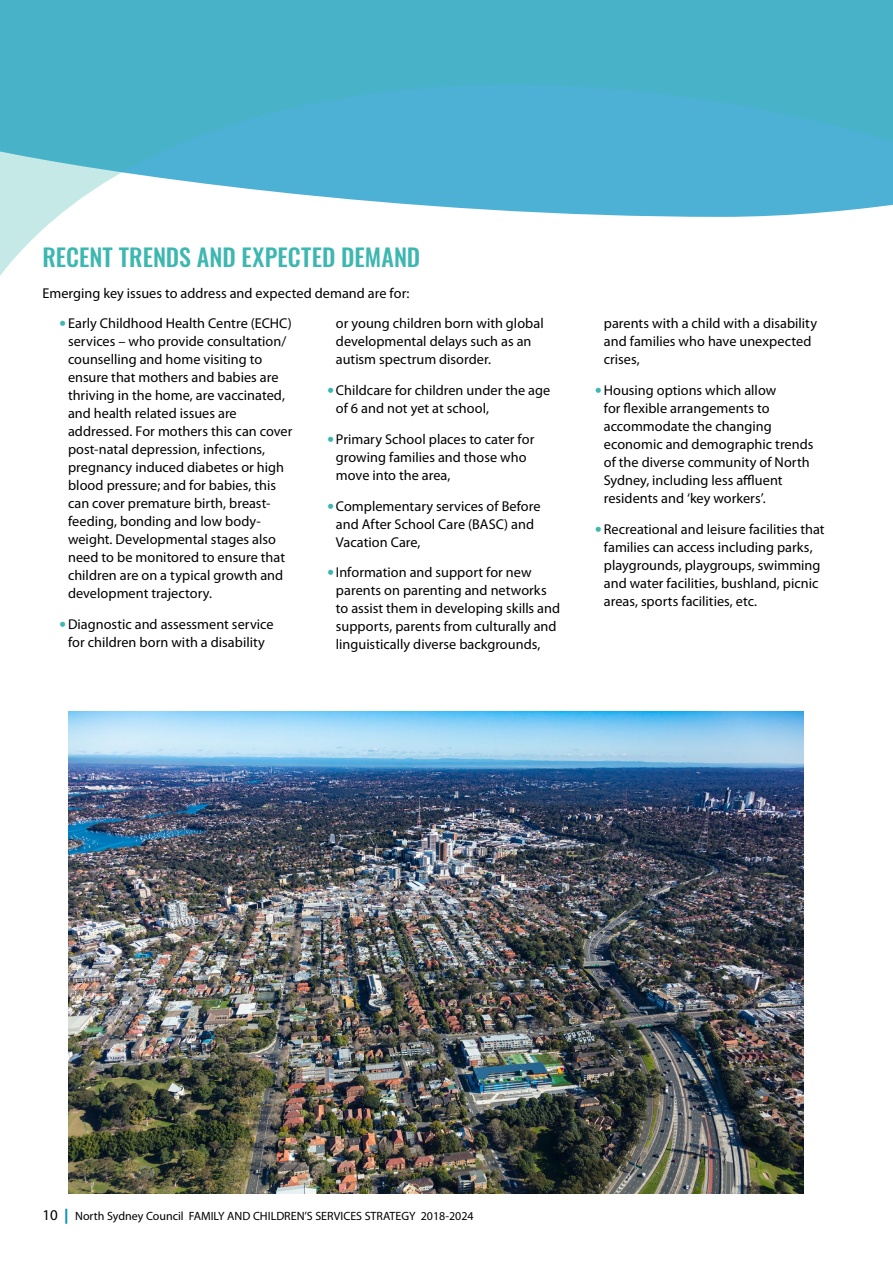
<style>
.page{position:relative;width:893px;height:1263px;background:#fff}
.page>*{position:absolute;margin:0;border:0;box-sizing:border-box;transform-origin:0 0}
.t1{font:500 24px "Oswald";letter-spacing:.005em;color:#3db7b0}
.t2{font:14.25px/18px "Myriad Pro";color:#000}
.t3{font:12px "Myriad Pro";color:#000}
.s1{font-weight:900;font-size:18px;color:#3db7b0}
.s2{font-size:15px}
.s3{font-weight:900;font-size:15px;color:#008fc3}
</style>
<div class="page">
<svg style="left:0;top:0;width:893px;height:276px"></svg>
<img style="left:69px;top:711px;width:734px;height:483px">
<h1 class="t1" style="left:43px;top:244px;width:379px">RECENT TRENDS AND EXPECTED DEMAND</h1>
<p class="t2" style="left:43px;top:284px;width:368px">Emerging key issues to address and expected demand are for:</p>
<p class="t2" style="left:68px;top:315px;width:226px;text-indent:-9px"><span class="s1">•</span> Early Childhood Health Centre (ECHC) services – who provide consultation/ counselling and home visiting to ensure that mothers and babies are thriving in the home, are vaccinated, and health related issues are addressed. For mothers this can cover post-natal depression, infections, pregnancy induced diabetes or high blood pressure; and for babies, this can cover premature birth, breast&shy;feeding, bonding and low body&shy;weight. Developmental stages also need to be monitored to ensure that children are on a typical growth and development trajectory.</p>
<p class="t2" style="left:60px;top:616px;width:216px;text-align:center"><span class="s1">•</span>Diagnostic and assessment service for children born with a disability</p>
<p class="t2" style="left:336px;top:315px;width:209px">or young children born with global developmental delays such as an autism spectrum disorder.</p>
<p class="t2" style="left:336px;top:382px;width:216px;text-indent:-9px"><span class="s1">•</span>Childcare for children under the age of 6 and not yet at school,</p>
<p class="t2" style="left:336px;top:430px;width:200px;text-indent:-9px"><span class="s1">•</span> Primary School places to cater for growing families and those who move into the area,</p>
<p class="t2" style="left:336px;top:497px;width:206px;text-indent:-9px"><span class="s1">•</span>Complementary services of Before and After School Care (BASC) and<br>Vacation Care,</p>
<p class="t2" style="left:336px;top:564px;width:226px;text-indent:-9px"><span class="s1">•</span>Information and support for new parents on parenting and networks to assist them in developing skills and supports, parents from culturally and linguistically diverse backgrounds,</p>
<p class="t2" style="left:604px;top:315px;width:215px">parents with a child with a disability and families who have unexpected crises,</p>
<p class="t2" style="left:604px;top:382px;width:211px;text-indent:-9px"><span class="s1">•</span>Housing options which allow<br>for flexible arrangements to accommodate the changing economic and demographic trends of the diverse community of North<br>Sydney, including less affluent residents and ‘key workers’.</p>
<p class="t2" style="left:604px;top:520px;width:222px;text-indent:-9px"><span class="s1">•</span> Recreational and leisure facilities that families can access including parks, playgrounds, playgroups, swimming and water facilities, bushland, picnic areas, sports facilities, etc.</p>
<p class="t3" style="left:43px;top:1210px;width:433px"><span class="s2">10</span> <span class="s3">|</span> North Sydney Council FAMILY AND CHILDREN’S SERVICES STRATEGY 2018-2024</p>
</div>
